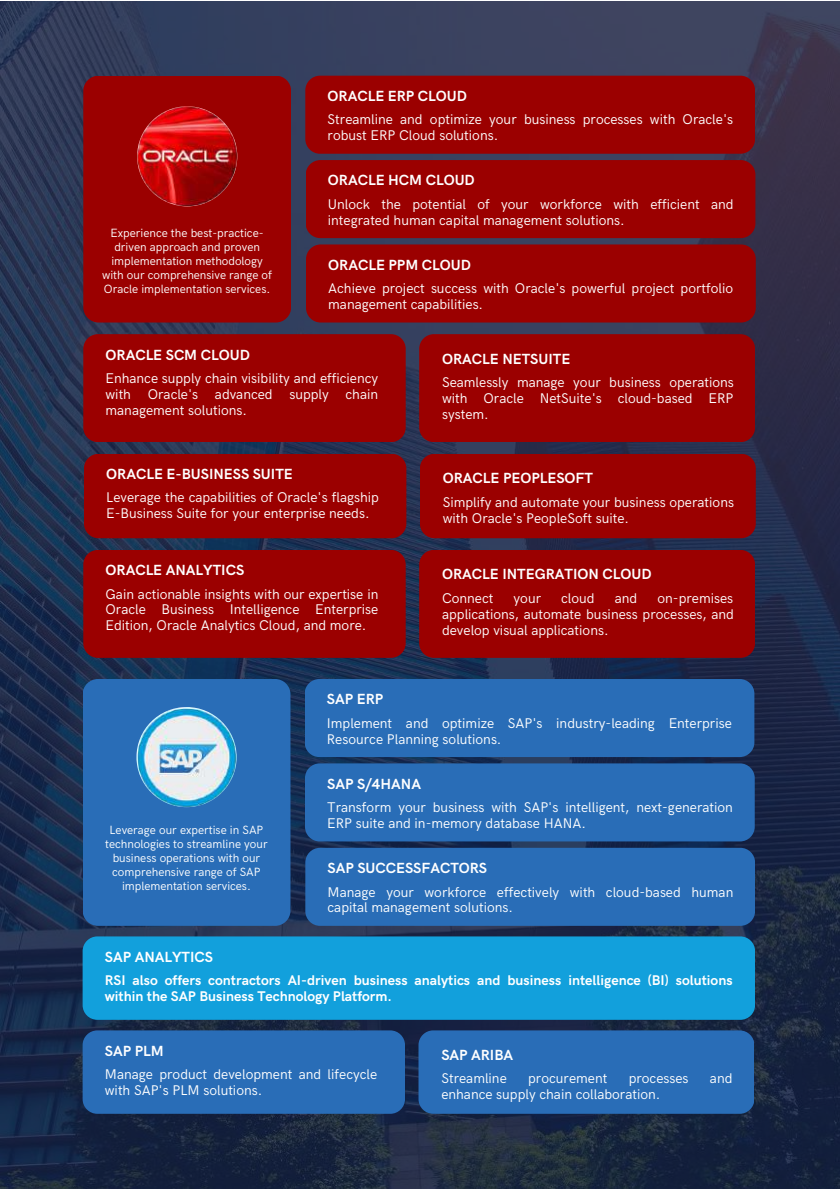
<style>
.page{position:relative;width:840px;height:1191px;background:#fff}
.page>*{position:absolute;margin:0;border:0;box-sizing:border-box;transform-origin:0 0}
.t1{font:700 14.8px "HK Grotesk";color:#fff}
.t2{font:14px/15.8px "HK Grotesk";color:#fff}
.t3{font:700 14px/15.8px "HK Grotesk";color:#fff}
.t4{font:12px/14px "HK Grotesk";color:#fff;text-align:center}
</style>
<div class="page">
<img style="left:0;top:1px;width:839px;height:1187px">
<div style="left:83px;top:76px;width:208px;height:246px;background:#9b0000;border-radius:15px"></div>
<img style="left:137px;top:106px;width:100px;height:100px;border-radius:50%">
<div style="left:305px;top:76px;width:449px;height:78px;background:#9b0000;border-radius:15px"></div>
<div style="left:305px;top:160px;width:450px;height:78px;background:#9b0000;border-radius:15px"></div>
<div style="left:306px;top:244px;width:449px;height:78px;background:#9b0000;border-radius:15px"></div>
<div style="left:83px;top:334px;width:322px;height:108px;background:#9b0000;border-radius:15px"></div>
<div style="left:419px;top:334px;width:335px;height:108px;background:#9b0000;border-radius:15px"></div>
<div style="left:84px;top:454px;width:322px;height:84px;background:#9b0000;border-radius:15px"></div>
<div style="left:419px;top:454px;width:336px;height:84px;background:#9b0000;border-radius:15px"></div>
<div style="left:83px;top:550px;width:322px;height:108px;background:#9b0000;border-radius:15px"></div>
<div style="left:419px;top:550px;width:335px;height:108px;background:#9b0000;border-radius:15px"></div>
<div style="left:83px;top:679px;width:207px;height:247px;background:#296db7;border-radius:15px"></div>
<img style="left:136px;top:707px;width:100px;height:100px;border-radius:50%">
<div style="left:304px;top:679px;width:450px;height:78px;background:#296db7;border-radius:15px"></div>
<div style="left:305px;top:763px;width:449px;height:78px;background:#296db7;border-radius:15px"></div>
<div style="left:305px;top:847px;width:449px;height:79px;background:#296db7;border-radius:15px"></div>
<div style="left:83px;top:936px;width:671px;height:83px;background:#12a0dc;border-radius:15px"></div>
<div style="left:83px;top:1030px;width:322px;height:83px;background:#296db7;border-radius:15px"></div>
<div style="left:418px;top:1030px;width:336px;height:83px;background:#296db7;border-radius:15px"></div>
<p class="t4" style="left:102px;top:227px;width:171px">Experience the best-practice&shy;driven approach and proven implementation methodology with our comprehensive range of<br>Oracle implementation services.</p>
<p class="t1" style="left:327px;top:88px;width:141px">ORACLE ERP CLOUD</p>
<p class="t2" style="left:327px;top:112px;width:407px">Streamline and optimize your business processes with Oracle's robust ERP Cloud solutions.</p>
<p class="t1" style="left:328px;top:172px;width:148px">ORACLE HCM CLOUD</p>
<p class="t2" style="left:328px;top:197px;width:407px">Unlock the potential of your workforce with efficient and integrated human capital management solutions.</p>
<p class="t1" style="left:328px;top:256px;width:144px">ORACLE PPM CLOUD</p>
<p class="t2" style="left:328px;top:281px;width:406px">Achieve project success with Oracle's powerful project portfolio management capabilities.</p>
<p class="t1" style="left:105px;top:346px;width:146px">ORACLE SCM CLOUD</p>
<p class="t2" style="left:105px;top:371px;width:274px;text-align:justify">Enhance supply chain visibility and efficiency with Oracle's advanced supply chain management solutions.</p>
<p class="t1" style="left:106px;top:466px;width:188px">ORACLE E-BUSINESS SUITE</p>
<p class="t2" style="left:106px;top:490px;width:274px">Leverage the capabilities of Oracle's flagship<br>E-Business Suite for your enterprise needs.</p>
<p class="t1" style="left:105px;top:562px;width:140px">ORACLE ANALYTICS</p>
<p class="t2" style="left:105px;top:586px;width:274px;text-align:justify">Gain actionable insights with our expertise in Oracle Business Intelligence Enterprise Edition, Oracle Analytics Cloud, and more.</p>
<p class="t1" style="left:442px;top:350px;width:130px">ORACLE NETSUITE</p>
<p class="t2" style="left:442px;top:375px;width:293px;text-align:justify">Seamlessly manage your business operations with Oracle NetSuite's cloud-based ERP system.</p>
<p class="t1" style="left:442px;top:470px;width:152px">ORACLE PEOPLESOFT</p>
<p class="t2" style="left:442px;top:494px;width:292px">Simplify and automate your business operations with Oracle's PeopleSoft suite.</p>
<p class="t1" style="left:442px;top:566px;width:211px">ORACLE INTEGRATION CLOUD</p>
<p class="t2" style="left:442px;top:590px;width:53px">Connect</p>
<p class="t2" style="left:513px;top:590px;width:29px">your</p>
<p class="t2" style="left:561px;top:590px;width:35px">cloud</p>
<p class="t2" style="left:614px;top:590px;width:24px">and</p>
<p class="t2" style="left:442px;top:590px;width:293px;text-align:justify;text-indent:215px">on-premises applications, automate business processes, and develop visual applications.</p>
<p class="t4" style="left:105px;top:823px;width:164px">Leverage our expertise in SAP technologies to streamline your business operations with our comprehensive range of SAP implementation services.</p>
<p class="t1" style="left:327px;top:691px;width:58px">SAP ERP</p>
<p class="t2" style="left:327px;top:715px;width:406px">Implement and optimize SAP's industry-leading Enterprise<br>Resource Planning solutions.</p>
<p class="t1" style="left:327px;top:775px;width:95px">SAP S/4HANA</p>
<p class="t2" style="left:327px;top:800px;width:407px">Transform your business with SAP's intelligent, next-generation<br>ERP suite and in-memory database HANA.</p>
<p class="t1" style="left:327px;top:860px;width:161px">SAP SUCCESSFACTORS</p>
<p class="t2" style="left:327px;top:884px;width:407px">Manage your workforce effectively with cloud-based human capital management solutions.</p>
<p class="t1" style="left:105px;top:948px;width:110px">SAP ANALYTICS</p>
<p class="t3" style="left:105px;top:973px;width:629px">RSI also offers contractors AI-driven business analytics and business intelligence (BI) solutions within the SAP Business Technology Platform.</p>
<p class="t1" style="left:105px;top:1042px;width:60px">SAP PLM</p>
<p class="t2" style="left:105px;top:1067px;width:274px">Manage product development and lifecycle with SAP's PLM solutions.</p>
<p class="t1" style="left:441px;top:1046px;width:73px">SAP ARIBA</p>
<p class="t2" style="left:441px;top:1071px;width:67px">Streamline</p>
<p class="t2" style="left:528px;top:1071px;width:81px">procurement</p>
<p class="t2" style="left:628px;top:1071px;width:61px">processes</p>
<p class="t2" style="left:709px;top:1071px;width:24px">and</p>
<p class="t2" style="left:441px;top:1087px;width:220px">enhance supply chain collaboration.</p>
</div>
